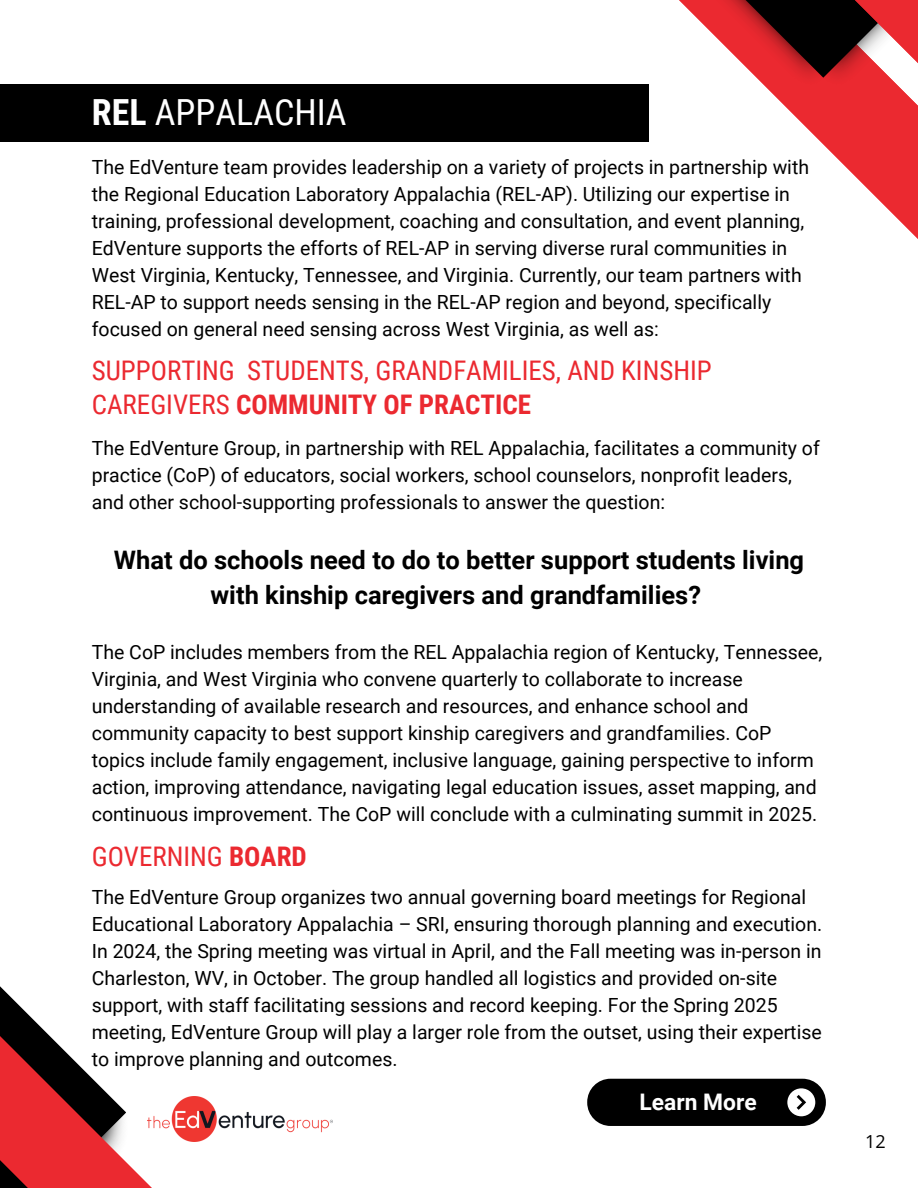
<style>
.page{position:relative;width:918px;height:1188px;background:#fff}
.page>*{position:absolute;margin:0;border:0;box-sizing:border-box;transform-origin:0 0}
.t1{font:36px "Roboto Condensed";color:#fff}
.t2{font:27px/33.8px "Roboto Condensed";color:#eb2930}
.t3{font:700 25.5px/34.8px "Roboto";color:#000;text-align:center}
.t4{font:700 22.8px "Roboto";color:#fff}
.t5{font:19.5px/27px "Roboto";color:#000}
.t6{font:18px "Open Sans";color:#000}
.s1{font-weight:700}
</style>
<div class="page">
<svg style="left:881px;top:202px;width:37px;height:37px"></svg>
<svg style="left:682px;top:0;width:30px;height:33px"></svg>
<svg style="left:712px;top:0;width:206px;height:202px"></svg>
<svg style="left:0;top:986px;width:201px;height:202px"></svg>
<img style="left:148px;top:1096px;width:184px;height:45px">
<div style="left:0;top:84px;width:649px;height:58px;background:#000"></div>
<div style="left:587px;top:1079px;width:239px;height:47px;background:#000;border-radius:23px"></div>
<div style="left:787px;top:1088px;width:28px;height:28px;background:#fff;border-radius:50%"></div>
<svg style="left:797px;top:1095px;width:9px;height:15px"></svg>
<h2 class="t1" style="left:92px;top:92px;width:256px"><span class="s1">REL</span> APPALACHIA</h2>
<h3 class="t5" style="left:92px;top:153px;width:719px">The EdVenture team provides leadership on a variety of projects in partnership with the Regional Education Laboratory Appalachia (REL-AP). Utilizing our expertise in training, professional development, coaching and consultation, and event planning, EdVenture supports the efforts of REL-AP in serving diverse rural communities in West Virginia, Kentucky, Tennessee, and Virginia. Currently, our team partners with REL-AP to support needs sensing in the REL-AP region and beyond, specifically focused on general need sensing across West Virginia, as well as:</h3>
<h2 class="t2" style="left:92px;top:354px;width:622px">SUPPORTING STUDENTS, GRANDFAMILIES, AND KINSHIP<br>CAREGIVERS <span class="s1">COMMUNITY OF PRACTICE</span></h2>
<p class="t5" style="left:92px;top:435px;width:729px">The EdVenture Group, in partnership with REL Appalachia, facilitates a community of practice (CoP) of educators, social workers, school counselors, nonprofit leaders, and other school-supporting professionals to answer the question:</p>
<p class="t3" style="left:114px;top:543px;width:692px">What do schools need to do to better support students living with kinship caregivers and grandfamilies?</p>
<h1 class="t5" style="left:92px;top:639px;width:732px">The CoP includes members from the REL Appalachia region of Kentucky, Tennessee, Virginia, and West Virginia who convene quarterly to collaborate to increase understanding of available research and resources, and enhance school and community capacity to best support kinship caregivers and grandfamilies. CoP topics include family engagement, inclusive language, gaining perspective to inform action, improving attendance, navigating legal education issues, asset mapping, and continuous improvement. The CoP will conclude with a culminating summit in 2025.</h1>
<p class="t2" style="left:92px;top:840px;width:217px">GOVERNING <span class="s1">BOARD</span></p>
<p class="t5" style="left:92px;top:884px;width:732px">The EdVenture Group organizes two annual governing board meetings for Regional Educational Laboratory Appalachia – SRI, ensuring thorough planning and execution.<br>In 2024, the Spring meeting was virtual in April, and the Fall meeting was in-person in Charleston, WV, in October. The group handled all logistics and provided on-site support, with staff facilitating sessions and record keeping. For the Spring 2025 meeting, EdVenture Group will play a larger role from the outset, using their expertise to improve planning and outcomes.</p>
<p class="t4" style="left:640px;top:1089px;width:119px">Learn More</p>
<p class="t6" style="left:865px;top:1129px;width:22px">12</p>
</div>
